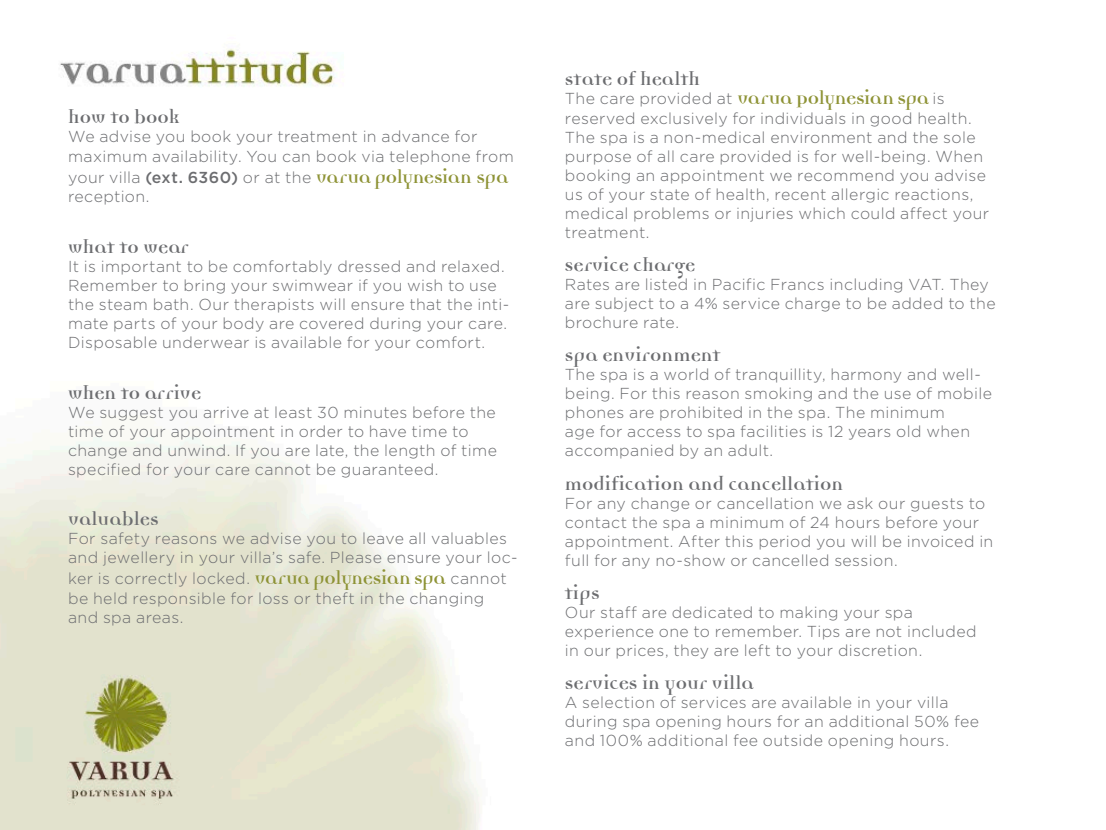
<style>
.page{position:relative;width:1106px;height:830px;background:#fff}
.page>*{position:absolute;margin:0;border:0;box-sizing:border-box;transform-origin:0 0}
.t1{font:700 21px "Democratica";color:#6c6d70}
.t2{font:700 21px "Democratica";letter-spacing:-.025em;color:#8e9336}
.t3{font:300 15.9px/18.9px "Gotham";letter-spacing:.025em;color:#6c6d70}
.s1{font-family:"Gotham";font-weight:300;font-size:15.9px;color:#6c6d70}
.s2{font-family:"Gotham";font-weight:500;font-size:15.9px;color:#6c6d70}
.s3{font-family:"Democratica";font-weight:700;font-size:21px;color:#8e9336}
</style>
<div class="page">
<img style="left:0;top:48px;width:480px;height:781px">
<p class="t1" style="left:68px;top:107px;width:113px">how to book</p>
<p class="t3" style="left:68px;top:126px;width:447px">We advise you book your treatment in advance for maximum availability. You can book via telephone from</p>
<p class="t2" style="left:68px;top:167px;width:442px"><span class="s1">your villa</span> <span class="s2">(ext. 6360)</span> <span class="s1">or at the</span> varua polynesian spa</p>
<p class="t3" style="left:68px;top:187px;width:83px">reception.</p>
<p class="t1" style="left:68px;top:237px;width:122px">what to wear</p>
<p class="t3" style="left:68px;top:256px;width:443px">It is important to be comfortably dressed and relaxed.<br>Remember to bring your swimwear if you wish to use the steam bath. Our therapists will ensure that the inti&shy;mate parts of your body are covered during your care.<br>Disposable underwear is available for your comfort.</p>
<p class="t1" style="left:68px;top:383px;width:135px">when to arrive</p>
<p class="t3" style="left:68px;top:402px;width:430px">We suggest you arrive at least 30 minutes before the time of your appointment in order to have time to change and unwind. If you are late, the length of time specified for your care cannot be guaranteed.</p>
<p class="t1" style="left:68px;top:509px;width:92px">valuables</p>
<p class="t3" style="left:68px;top:528px;width:451px">For safety reasons we advise you to leave all valuables and jewellery in your villa’s safe. Please ensure your loc-</p>
<p class="t3" style="left:68px;top:568px;width:440px">ker is correctly locked. <span class="s3">varua polynesian spa</span> cannot be held responsible for loss or theft in the changing and spa areas.</p>
<p class="t1" style="left:565px;top:69px;width:137px">state of health</p>
<p class="t3" style="left:565px;top:89px;width:426px">The care provided at <span class="s3">varua Polynesian spa</span> is reserved exclusively for individuals in good health.<br>The spa is a non-medical environment and the sole purpose of all care provided is for well-being. When booking an appointment we recommend you advise us of your state of health, recent allergic reactions, medical problems or injuries which could affect your treatment.</p>
<p class="t1" style="left:565px;top:255px;width:132px">Service charge</p>
<p class="t3" style="left:565px;top:274px;width:432px">Rates are listed in Pacific Francs including VAT. They are subject to a 4% service charge to be added to the brochure rate.</p>
<p class="t1" style="left:565px;top:345px;width:157px">spa environment</p>
<p class="t3" style="left:565px;top:364px;width:428px">The spa is a world of tranquillity, harmony and well&shy;being. For this reason smoking and the use of mobile phones are prohibited in the spa. The minimum<br>age for access to spa facilities is 12 years old when accompanied by an adult.</p>
<p class="t1" style="left:565px;top:473px;width:280px">modification and cancellation</p>
<p class="t3" style="left:565px;top:493px;width:430px">For any change or cancellation we ask our guests to contact the spa a minimum of 24 hours before your appointment. After this period you will be invoiced in full for any no-show or cancelled session.</p>
<p class="t1" style="left:565px;top:583px;width:36px">tips</p>
<p class="t3" style="left:565px;top:602px;width:349px">Our staff are dedicated to making your spa</p>
<p class="t3" style="left:565px;top:621px;width:413px">experience one to remember. Tips are not included</p>
<p class="t3" style="left:565px;top:640px;width:359px">in our prices, they are left to your discretion.</p>
<p class="t1" style="left:565px;top:673px;width:190px">services in your villa</p>
<p class="t3" style="left:565px;top:692px;width:385px">A selection of services are available in your villa</p>
<p class="t3" style="left:565px;top:711px;width:416px">during spa opening hours for an additional 50% fee and 100% additional fee outside opening hours.</p>
</div>
